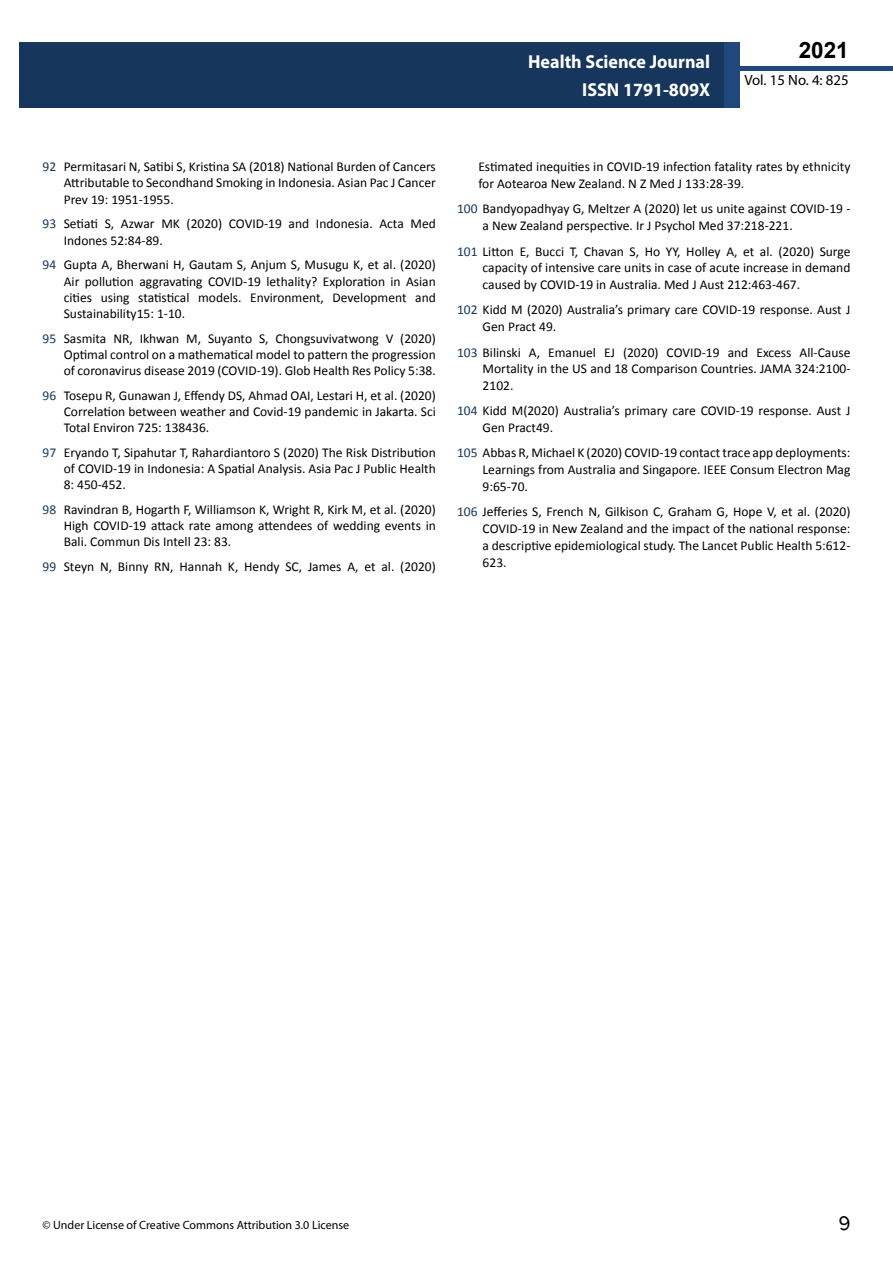
<style>
.page{position:relative;width:893px;height:1263px;background:#fff}
.page>*{position:absolute;margin:0;border:0;box-sizing:border-box;transform-origin:0 0}
.t1{font:25.5px "Tunga";color:#000}
.t2{font:700 22.5px "Arial";color:#000}
.t3{font:700 18.75px/27.2px "Myriad Pro";color:#fff;text-align:right;scale:.96 1}
.t4{font:14.85px "Myriad Pro";color:#000}
.t5{font:13.5px/16.2px "Calibri";color:#000;text-align:justify}
.t6{font:12px "Myriad Pro";color:#000}
.s1{color:#16365d}
</style>
<div class="page">
<div style="left:722px;top:66px;width:171px;height:5px;background:#1f497d"></div>
<div style="left:19px;top:42px;width:706px;height:66px;background:#16365d"></div>
<div style="left:725px;top:42px;width:15px;height:66px;background:#1f497d"></div>
<h3 class="t3" style="left:528px;top:48px;width:191px">Health Science Journal<br>ISSN 1791-809X</h3>
<h2 class="t2" style="left:799px;top:35px;width:52px">2021</h2>
<p class="t4" style="left:744px;top:71px;width:106px">Vol. 15 No. 4: 825</p>
<p class="t5" style="left:64px;top:159px;width:374px;text-indent:-21px"><span class="s1">92</span> Permitasari N, Satibi S, Kristina SA (2018) National Burden of Cancers Attributable to Secondhand Smoking in Indonesia. Asian Pac J Cancer Prev 19: 1951-1955.</p>
<p class="t5" style="left:64px;top:216px;width:374px;text-indent:-21px"><span class="s1">93</span> Setiati S, Azwar MK (2020) COVID-19 and Indonesia. Acta Med<br>Indones 52:84-89.</p>
<p class="t5" style="left:64px;top:257px;width:374px;text-indent:-21px"><span class="s1">94</span> Gupta A, Bherwani H, Gautam S, Anjum S, Musugu K, et al. (2020)<br>Air pollution aggravating COVID-19 lethality? Exploration in Asian cities using statistical models. Environment, Development and Sustainability15: 1-10.</p>
<p class="t5" style="left:64px;top:330px;width:374px;text-indent:-21px"><span class="s1">95</span> Sasmita NR, Ikhwan M, Suyanto S, Chongsuvivatwong V (2020)<br>Optimal control on a mathematical model to pattern the progression of coronavirus disease 2019 (COVID-19). Glob Health Res Policy 5:38.</p>
<p class="t5" style="left:64px;top:387px;width:374px;text-indent:-21px"><span class="s1">96</span> Tosepu R, Gunawan J, Effendy DS, Ahmad OAI, Lestari H, et al. (2020)<br>Correlation between weather and Covid-19 pandemic in Jakarta. Sci Total Environ 725: 138436.</p>
<p class="t5" style="left:64px;top:444px;width:374px;text-indent:-21px"><span class="s1">97</span> Eryando T, Sipahutar T, Rahardiantoro S (2020) The Risk Distribution of COVID-19 in Indonesia: A Spatial Analysis. Asia Pac J Public Health 8: 450-452.</p>
<p class="t5" style="left:64px;top:501px;width:374px;text-indent:-21px"><span class="s1">98</span> Ravindran B, Hogarth F, Williamson K, Wright R, Kirk M, et al. (2020)<br>High COVID-19 attack rate among attendees of wedding events in Bali. Commun Dis Intell 23: 83.</p>
<p class="t5" style="left:43px;top:558px;width:395px"><span class="s1">99</span> Steyn N, Binny RN, Hannah K, Hendy SC, James A, et al. (2020)</p>
<p class="t5" style="left:478px;top:158px;width:374px;line-height:16.8px">Estimated inequities in COVID-19 infection fatality rates by ethnicity for Aotearoa New Zealand. N Z Med J 133:28-39.</p>
<p class="t5" style="left:483px;top:201px;width:369px;line-height:16.8px;text-indent:-26px"><span class="s1">100</span> Bandyopadhyay G, Meltzer A (2020) let us unite against COVID-19 - a New Zealand perspective. Ir J Psychol Med 37:218-221.</p>
<p class="t5" style="left:483px;top:243px;width:369px;line-height:16.8px;text-indent:-26px"><span class="s1">101</span> Litton E, Bucci T, Chavan S, Ho YY, Holley A, et al. (2020) Surge capacity of intensive care units in case of acute increase in demand caused by COVID-19 in Australia. Med J Aust 212:463-467.</p>
<p class="t5" style="left:483px;top:302px;width:369px;line-height:16.8px;text-indent:-26px"><span class="s1">102</span> Kidd M (2020) Australia’s primary care COVID-19 response. Aust J<br>Gen Pract 49.</p>
<p class="t5" style="left:483px;top:344px;width:369px;line-height:16.8px;text-indent:-26px"><span class="s1">103</span> Bilinski A, Emanuel EJ (2020) COVID-19 and Excess All-Cause Mortality in the US and 18 Comparison Countries. JAMA 324:2100- 2102.</p>
<p class="t5" style="left:483px;top:403px;width:369px;line-height:16.8px;text-indent:-26px"><span class="s1">104</span> Kidd M(2020) Australia’s primary care COVID-19 response. Aust J<br>Gen Pract49.</p>
<p class="t5" style="left:483px;top:445px;width:369px;line-height:16.8px;text-indent:-26px"><span class="s1">105</span> Abbas R, Michael K (2020) COVID-19 contact trace app deployments:<br>Learnings from Australia and Singapore. IEEE Consum Electron Mag 9:65-70.</p>
<p class="t5" style="left:483px;top:503px;width:369px;line-height:16.8px;text-indent:-26px"><span class="s1">106</span> Jefferies S, French N, Gilkison C, Graham G, Hope V, et al. (2020)<br>COVID-19 in New Zealand and the impact of the national response: a descriptive epidemiological study. The Lancet Public Health 5:612- 623.</p>
<p class="t6" style="left:43px;top:1218px;width:308px">© Under License of Creative Commons Attribution 3.0 License</p>
<h1 class="t1" style="left:838px;top:1206px;width:14px">9</h1>
</div>
